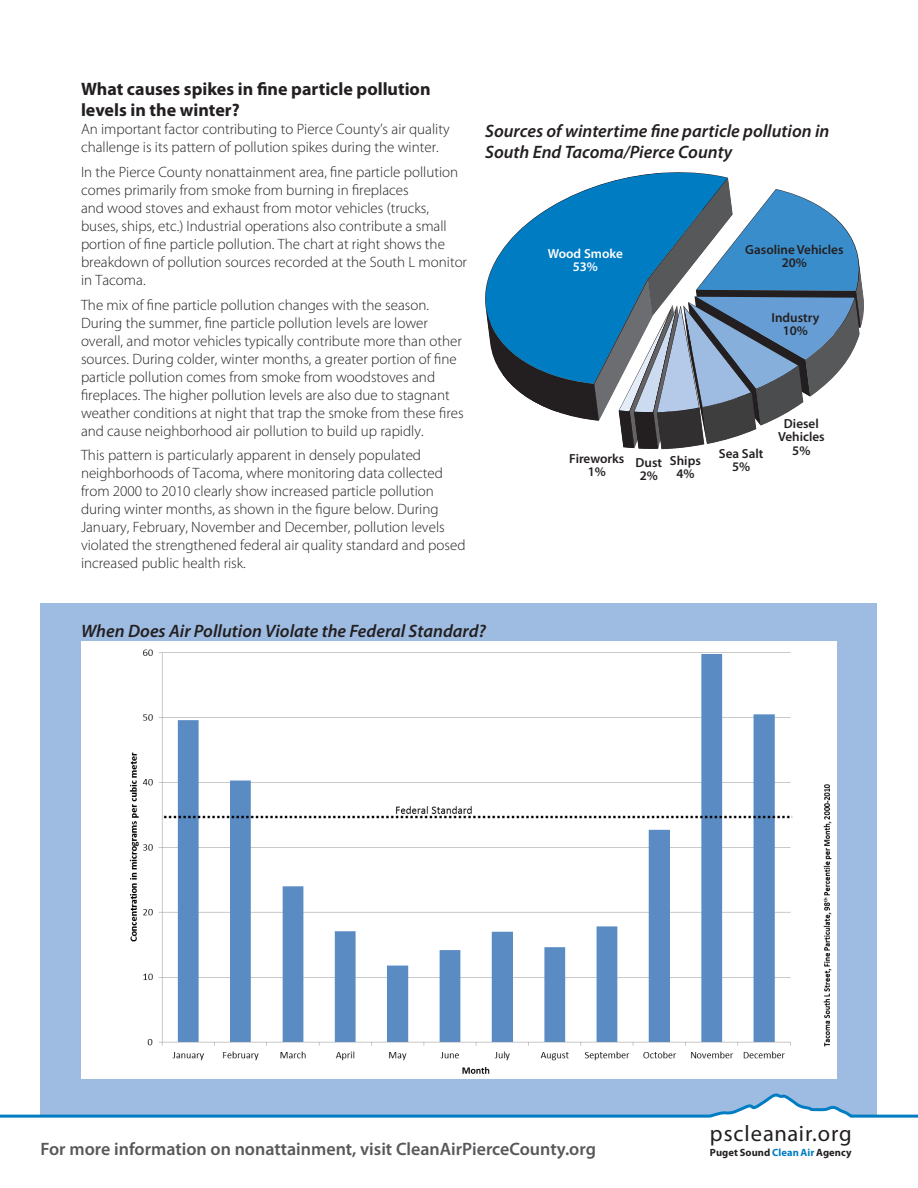
<style>
.page{position:relative;width:918px;height:1188px;background:#fff}
.page>*{position:absolute;margin:0;border:0;box-sizing:border-box;transform-origin:0 0}
.t1{font:22.5px "Myriad Pro";letter-spacing:.045em;color:#231f20}
.subhead{font:italic 600 18px/21.6px "Myriad Pro";color:#231f20}
.copy{font:600 18px "Myriad Pro";color:#57585a}
.head{font:700 18px/21.6px "Myriad Pro";color:#231f20}
.copy-2{font:300 15px/18px "Myriad Pro";color:#231f20}
.t2{font:600 13.2px/13.2px "Myriad Pro";color:#231f20;text-align:center}
.t3{font:600 13.2px "Myriad Pro";color:#fff}
.t4{font:700 10.5px "Myriad Pro";letter-spacing:.01em;color:#231f20}
.s1{color:#007cc2}
</style>
<div class="page">
<div style="left:40px;top:603px;width:838px;height:511px;background:#9ebce2"></div>
<svg style="left:707px;top:1093px;width:147px;height:25px"></svg>
<hr style="left:850px;top:1115px;width:68px;height:3px;background:#007cc2">
<hr style="left:0;top:1115px;width:711px;height:3px;background:#007cc2">
<svg style="left:485px;top:173px;width:379px;height:276px"></svg>
<div style="left:81px;top:641px;width:756px;height:438px;background:#fff"></div>
<img style="left:129px;top:649px;width:664px;height:425px">
<img style="left:823px;top:784px;width:9px;height:263px">
<p class="head" style="left:81px;top:77px;width:351px">What causes spikes in fine particle pollution levels in the winter?</p>
<p class="copy-2" style="left:81px;top:120px;width:370px">An important factor contributing to Pierce County’s air quality challenge is its pattern of pollution spikes during the winter.</p>
<p class="copy-2" style="left:81px;top:163px;width:388px">In the Pierce County nonattainment area, fine particle pollution comes primarily from smoke from burning in fireplaces<br>and wood stoves and exhaust from motor vehicles (trucks, buses, ships, etc.) Industrial operations also contribute a small portion of fine particle pollution. The chart at right shows the breakdown of pollution sources recorded at the South L monitor in Tacoma.</p>
<p class="copy-2" style="left:81px;top:295px;width:384px">The mix of fine particle pollution changes with the season.<br>During the summer, fine particle pollution levels are lower overall, and motor vehicles typically contribute more than other sources. During colder, winter months, a greater portion of fine particle pollution comes from smoke from woodstoves and fireplaces. The higher pollution levels are also due to stagnant weather conditions at night that trap the smoke from these fires and cause neighborhood air pollution to build up rapidly.</p>
<p class="copy-2" style="left:81px;top:446px;width:386px">This pattern is particularly apparent in densely populated neighborhoods of Tacoma, where monitoring data collected from 2000 to 2010 clearly show increased particle pollution during winter months, as shown in the figure below. During January, February, November and December, pollution levels violated the strengthened federal air quality standard and posed increased public health risk.</p>
<p class="subhead" style="left:485px;top:119px;width:346px">Sources of wintertime fine particle pollution in<br>South End Tacoma/Pierce County</p>
<p class="t3" style="left:548px;top:245px;width:77px">Wood Smoke</p>
<p class="t3" style="left:573px;top:258px;width:27px">53%</p>
<p class="t2" style="left:745px;top:243px;width:100px">Gasoline Vehicles</p>
<p class="t2" style="left:782px;top:256px;width:27px">20%</p>
<p class="t2" style="left:771px;top:311px;width:49px">Industry</p>
<p class="t2" style="left:783px;top:324px;width:27px">10%</p>
<p class="t2" style="left:569px;top:452px;width:57px">Fireworks</p>
<p class="t2" style="left:588px;top:465px;width:20px">1%</p>
<p class="t2" style="left:635px;top:455px;width:28px">Dust</p>
<p class="t2" style="left:640px;top:468px;width:20px">2%</p>
<p class="t2" style="left:670px;top:454px;width:32px">Ships</p>
<p class="t2" style="left:676px;top:467px;width:20px">4%</p>
<p class="t2" style="left:778px;top:417px;width:48px">Diesel<br>Vehicles</p>
<p class="t2" style="left:719px;top:447px;width:46px">Sea Salt</p>
<p class="t2" style="left:792px;top:443px;width:20px">5%</p>
<p class="t2" style="left:732px;top:460px;width:20px">5%</p>
<p class="subhead" style="left:81px;top:620px;width:406px">When Does Air Pollution Violate the Federal Standard?</p>
<p class="copy" style="left:40px;top:1137px;width:557px">For more information on nonattainment, visit CleanAirPierceCounty.org</p>
<p class="t1" style="left:710px;top:1119px;width:143px">pscleanair.org</p>
<p class="t4" style="left:710px;top:1145px;width:143px">Puget Sound <span class="s1">Clean Air</span> Agency</p>
</div>
